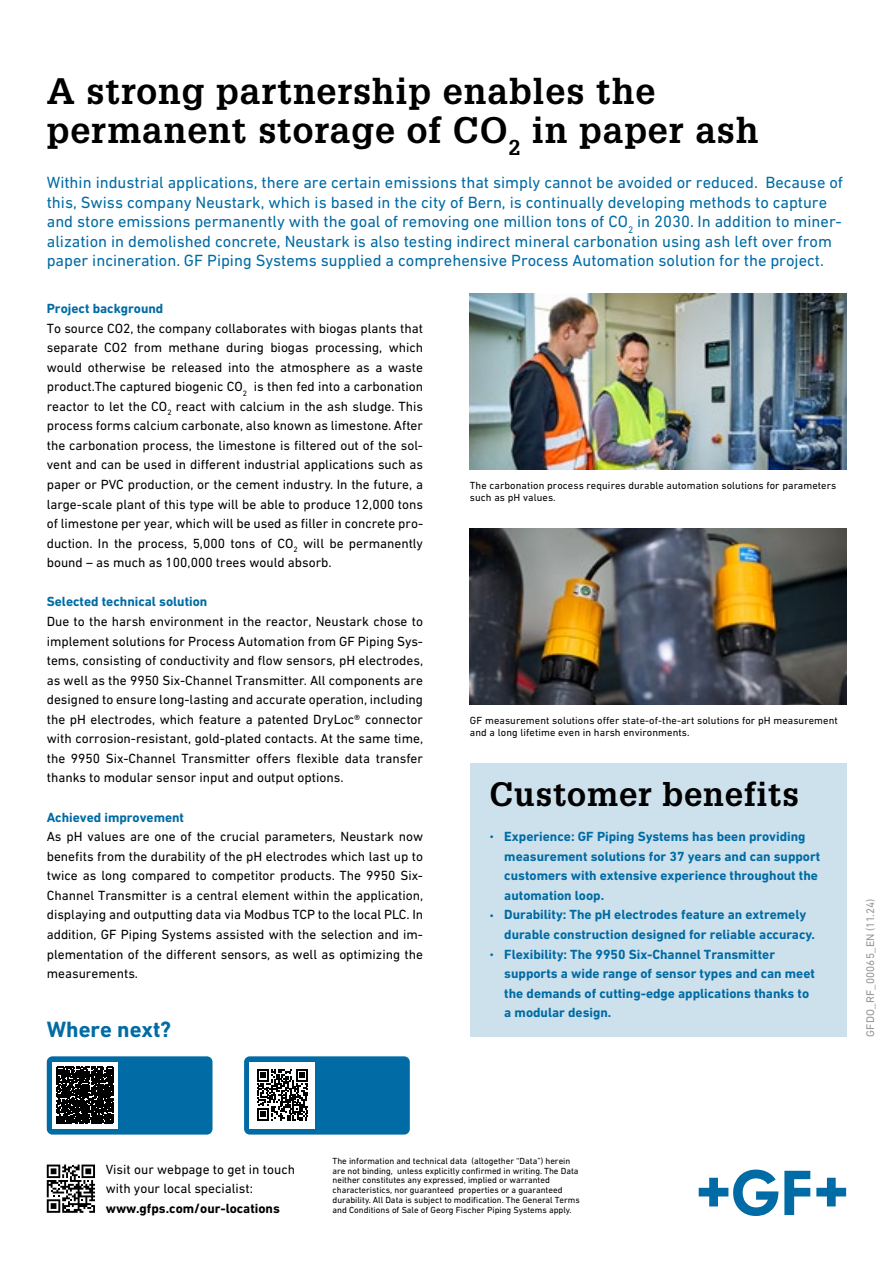
<style>
.page{position:relative;width:893px;height:1263px;background:#fff}
.page>*{position:absolute;margin:0;border:0;box-sizing:border-box;transform-origin:0 0}
.t1{font:700 36px/39.2px "Glypha LT Pro";letter-spacing:.025em;color:#000}
.t2{font:700 33px "Glypha LT Pro";letter-spacing:.025em;color:#000}
.t3{font:700 22.5px "DIN Next W1 G";color:#006ba4}
.t4{font:16.5px/19.5px "DIN Next W1 G";color:#006ba4}
.t5{font:13.5px/19.5px "DIN Next W1 G";color:#000;text-align:justify}
.t6{font:700 13.5px/19.5px "DIN Next W1 G";color:#006ba4}
.t7{font:700 13.5px "DIN Next W1 G";color:#000}
.t8{font:11.25px "DIN Next W1 G";letter-spacing:.015em;color:#939598}
.t9{font:10.5px/12px "DIN Next W1 G";letter-spacing:.01em;color:#000}
.t10{font:9px/9.8px "DIN Next W1 G";color:#000}
.s1{font-weight:400;font-size:10.5px}
</style>
<div class="page">
<svg style="left:699px;top:1169px;width:79px;height:47px"></svg>
<svg style="left:784px;top:1171px;width:26px;height:44px"></svg>
<svg style="left:816px;top:1178px;width:30px;height:28px"></svg>
<img style="left:470px;top:293px;width:376px;height:176px">
<img style="left:470px;top:528px;width:376px;height:176px">
<div style="left:45px;top:1162px;width:52px;height:53px;background:linear-gradient(to bottom,#fbfbfb,#fcfcfc)"></div>
<svg style="left:47px;top:1164px;width:48px;height:49px"></svg>
<div style="left:470px;top:763px;width:376px;height:274px;background:#cde1ed"></div>
<div style="left:47px;top:1056px;width:166px;height:78px;background:#006ba4;border-radius:6px"></div>
<div style="left:244px;top:1056px;width:166px;height:78px;background:#006ba4;border-radius:6px"></div>
<div style="left:52px;top:1062px;width:66px;height:67px;background:#fff"></div>
<svg style="left:57px;top:1067px;width:57px;height:57px;background:#1d1d1d"></svg>
<div style="left:250px;top:1062px;width:65px;height:67px;background:#fff"></div>
<svg style="left:257px;top:1069px;width:51px;height:51px"></svg>
<h1 class="t1" style="left:47px;top:71px;width:713px">A strong partnership enables the permanent storage of CO<sub>2</sub> in paper ash</h1>
<p class="t4" style="left:47px;top:172px;width:798px">Within industrial applications, there are certain emissions that simply cannot be avoided or reduced. Because of this, Swiss company Neustark, which is based in the city of Bern, is continually developing methods to capture and store emissions permanently with the goal of removing one million tons of CO<sub>2</sub> in 2030. In addition to miner&shy;alization in demolished concrete, Neustark is also testing indirect mineral carbonation using ash left over from paper incineration. GF Piping Systems supplied a comprehensive Process Automation solution for the project.</p>
<p class="t6" style="left:47px;top:299px;width:118px">Project background</p>
<p class="t5" style="left:47px;top:318px;width:378px">To source CO2, the company collaborates with biogas plants that separate CO2 from methane during biogas processing, which would otherwise be released into the atmosphere as a waste product.The captured biogenic CO<sub>2</sub> is then fed into a carbonation reactor to let the CO<sub>2</sub> react with calcium in the ash sludge. This process forms calcium carbonate, also known as limestone. After the carbonation process, the limestone is filtered out of the sol&shy;vent and can be used in different industrial applications such as paper or PVC production, or the cement industry. In the future, a large-scale plant of this type will be able to produce 12,000 tons of limestone per year, which will be used as filler in concrete pro&shy;duction. In the process, 5,000 tons of CO<sub>2</sub> will be permanently bound – as much as 100,000 trees would absorb.</p>
<p class="t6" style="left:47px;top:592px;width:162px">Selected technical solution</p>
<p class="t5" style="left:47px;top:611px;width:378px">Due to the harsh environment in the reactor, Neustark chose to implement solutions for Process Automation from GF Piping Sys&shy;tems, consisting of conductivity and flow sensors, pH electrodes, as well as the 9950 Six-Channel Transmitter. All components are designed to ensure long-lasting and accurate operation, including the pH electrodes, which feature a patented DryLoc® connector with corrosion-resistant, gold-plated contacts. At the same time, the 9950 Six-Channel Transmitter offers flexible data transfer thanks to modular sensor input and output options.</p>
<p class="t6" style="left:47px;top:807px;width:139px">Achieved improvement</p>
<p class="t5" style="left:47px;top:827px;width:378px">As pH values are one of the crucial parameters, Neustark now benefits from the durability of the pH electrodes which last up to twice as long compared to competitor products. The 9950 Six-Channel Transmitter is a central element within the application, displaying and outputting data via Modbus TCP to the local PLC. In addition, GF Piping Systems assisted with the selection and im&shy;plementation of the different sensors, as well as optimizing the measurements.</p>
<h3 class="t3" style="left:47px;top:1016px;width:126px">Where next?</h3>
<p class="t9" style="left:470px;top:479px;width:368px">The carbonation process requires durable automation solutions for parameters such as pH values.</p>
<p class="t9" style="left:470px;top:714px;width:369px">GF measurement solutions offer state-of-the-art solutions for pH measurement and a long lifetime even in harsh environments.</p>
<h2 class="t2" style="left:489px;top:774px;width:311px">Customer benefits</h2>
<p class="t6" style="left:504px;top:827px;width:317px;text-indent:-15px"><span class="s1">•</span> Experience: GF Piping Systems has been providing measurement solutions for 37 years and can support customers with extensive experience throughout the automation loop.</p>
<p class="t6" style="left:504px;top:905px;width:312px;text-indent:-15px"><span class="s1">•</span> Durability: The pH electrodes feature an extremely durable construction designed for reliable accuracy.</p>
<p class="t6" style="left:504px;top:944px;width:312px;text-indent:-15px"><span class="s1">•</span> Flexibility: The 9950 Six-Channel Transmitter supports a wide range of sensor types and can meet the demands of cutting-edge applications thanks to a modular design.</p>
<p class="t8" style="left:864px;top:1037px;width:140px;rotate:-90deg">GFDO_RF_00065_EN (11.24)</p>
<p class="t5" style="left:106px;top:1159px;width:191px">Visit our webpage to get in touch with your local specialist:</p>
<p class="t7" style="left:106px;top:1200px;width:176px">www.gfps.com/our-locations</p>
<p class="t10" style="left:333px;top:1156px;width:249px">The information and technical data (altogether “Data”) herein are not binding, unless explicitly confirmed in writing. The Data neither constitutes any expressed, implied or warranted characteristics, nor guaranteed properties or a guaranteed durability. All Data is subject to modification. The General Terms and Conditions of Sale of Georg Fischer Piping Systems apply.</p>
</div>
